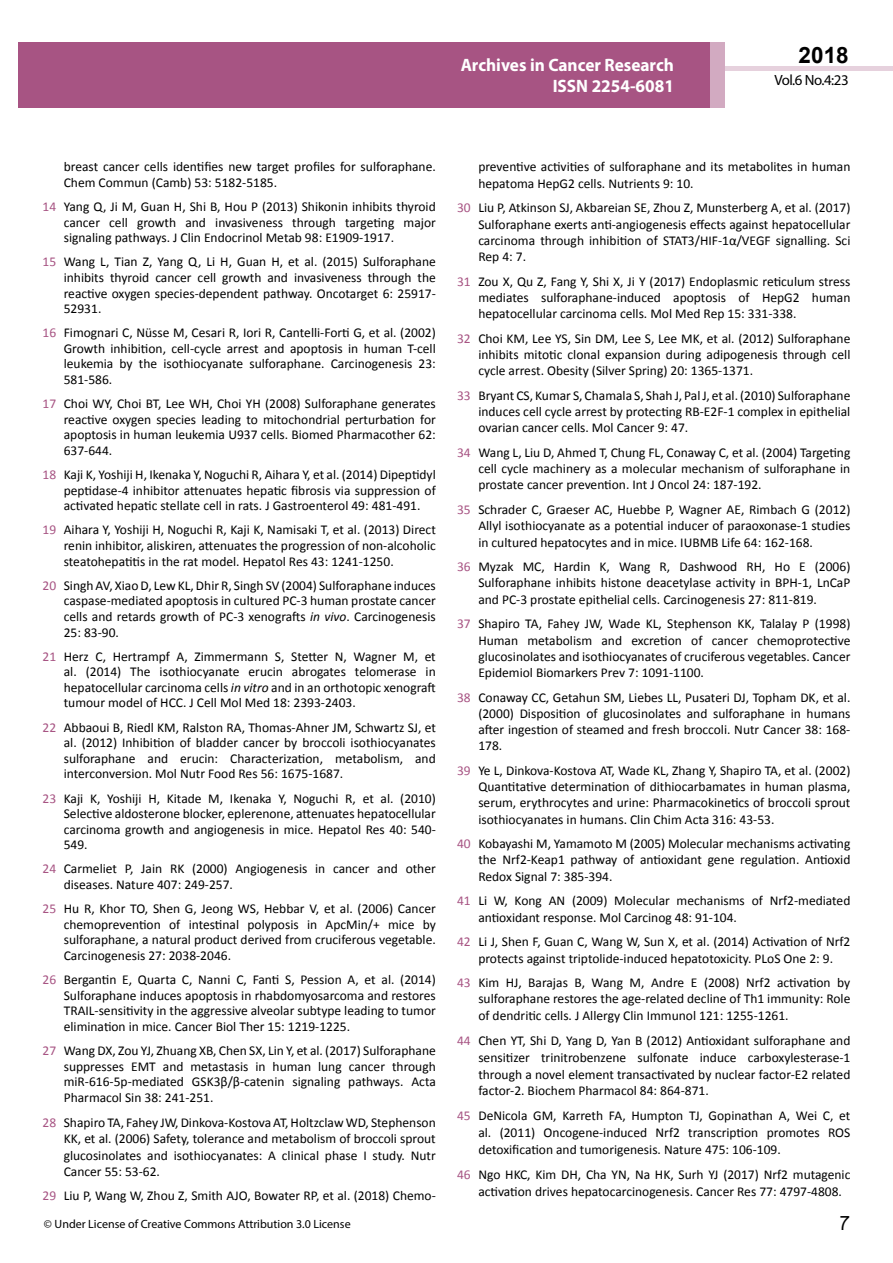
<style>
.page{position:relative;width:893px;height:1263px;background:#fff}
.page>*{position:absolute;margin:0;border:0;box-sizing:border-box;transform-origin:0 0}
.t1{font:25.5px "Tunga";color:#000}
.t2{font:700 22.5px "Arial";color:#000}
.t3{font:700 18px/21.6px "Myriad Pro";color:#fff;text-align:right;scale:.96 1}
.t4{font:14.85px "Myriad Pro";letter-spacing:-.03em;color:#000}
.t5{font:13.5px/15.6px "Calibri";color:#000;text-align:justify}
.t6{font:12px "Myriad Pro";color:#000}
.s1{color:#a75483}
.s2{font-style:italic}
</style>
<div class="page">
<div style="left:722px;top:66px;width:171px;height:5px;background:#e6d1dd"></div>
<div style="left:710px;top:42px;width:15px;height:66px;background:#d2aac1"></div>
<div style="left:19px;top:42px;width:691px;height:66px;background:#a75483"></div>
<h3 class="t3" style="left:461px;top:53px;width:224px">Archives in Cancer Research<br>ISSN 2254-6081</h3>
<h2 class="t2" style="left:799px;top:40px;width:52px">2018</h2>
<p class="t4" style="left:774px;top:71px;width:76px">Vol.6 No.4:23</p>
<p class="t5" style="left:64px;top:159px;width:374px">breast cancer cells identifies new target profiles for sulforaphane.<br>Chem Commun (Camb) 53: 5182-5185.</p>
<p class="t5" style="left:64px;top:199px;width:374px;text-indent:-21px"><span class="s1">14</span> Yang Q, Ji M, Guan H, Shi B, Hou P (2013) Shikonin inhibits thyroid cancer cell growth and invasiveness through targeting major signaling pathways. J Clin Endocrinol Metab 98: E1909-1917.</p>
<p class="t5" style="left:64px;top:254px;width:374px;text-indent:-21px"><span class="s1">15</span> Wang L, Tian Z, Yang Q, Li H, Guan H, et al. (2015) Sulforaphane inhibits thyroid cancer cell growth and invasiveness through the reactive oxygen species-dependent pathway. Oncotarget 6: 25917- 52931.</p>
<p class="t5" style="left:64px;top:325px;width:374px;text-indent:-21px"><span class="s1">16</span> Fimognari C, Nüsse M, Cesari R, Iori R, Cantelli-Forti G, et al. (2002)<br>Growth inhibition, cell-cycle arrest and apoptosis in human T-cell leukemia by the isothiocyanate sulforaphane. Carcinogenesis 23:<br>581-586.</p>
<p class="t5" style="left:64px;top:396px;width:374px;text-indent:-21px"><span class="s1">17</span> Choi WY, Choi BT, Lee WH, Choi YH (2008) Sulforaphane generates reactive oxygen species leading to mitochondrial perturbation for apoptosis in human leukemia U937 cells. Biomed Pharmacother 62:<br>637-644.</p>
<p class="t5" style="left:64px;top:467px;width:374px;text-indent:-21px"><span class="s1">18</span> Kaji K, Yoshiji H, Ikenaka Y, Noguchi R, Aihara Y, et al. (2014) Dipeptidyl peptidase-4 inhibitor attenuates hepatic fibrosis via suppression of activated hepatic stellate cell in rats. J Gastroenterol 49: 481-491.</p>
<p class="t5" style="left:64px;top:522px;width:374px;text-indent:-21px"><span class="s1">19</span> Aihara Y, Yoshiji H, Noguchi R, Kaji K, Namisaki T, et al. (2013) Direct renin inhibitor, aliskiren, attenuates the progression of non-alcoholic steatohepatitis in the rat model. Hepatol Res 43: 1241-1250.</p>
<p class="t5" style="left:64px;top:577px;width:374px;text-indent:-21px"><span class="s1">20</span> Singh AV, Xiao D, Lew KL, Dhir R, Singh SV (2004) Sulforaphane induces caspase-mediated apoptosis in cultured PC-3 human prostate cancer cells and retards growth of PC-3 xenografts <span class="s2">in vivo</span>. Carcinogenesis 25: 83-90.</p>
<p class="t5" style="left:64px;top:648px;width:374px;text-indent:-21px"><span class="s1">21</span> Herz C, Hertrampf A, Zimmermann S, Stetter N, Wagner M, et al. (2014) The isothiocyanate erucin abrogates telomerase in hepatocellular carcinoma cells <span class="s2">in vitro</span> and in an orthotopic xenograft tumour model of HCC. J Cell Mol Med 18: 2393-2403.</p>
<p class="t5" style="left:64px;top:719px;width:374px;text-indent:-21px"><span class="s1">22</span> Abbaoui B, Riedl KM, Ralston RA, Thomas-Ahner JM, Schwartz SJ, et al. (2012) Inhibition of bladder cancer by broccoli isothiocyanates sulforaphane and erucin: Characterization, metabolism, and interconversion. Mol Nutr Food Res 56: 1675-1687.</p>
<p class="t5" style="left:64px;top:790px;width:374px;text-indent:-21px"><span class="s1">23</span> Kaji K, Yoshiji H, Kitade M, Ikenaka Y, Noguchi R, et al. (2010)<br>Selective aldosterone blocker, eplerenone, attenuates hepatocellular carcinoma growth and angiogenesis in mice. Hepatol Res 40: 540- 549.</p>
<p class="t5" style="left:64px;top:861px;width:374px;text-indent:-21px"><span class="s1">24</span> Carmeliet P, Jain RK (2000) Angiogenesis in cancer and other diseases. Nature 407: 249-257.</p>
<p class="t5" style="left:64px;top:901px;width:374px;text-indent:-21px"><span class="s1">25</span> Hu R, Khor TO, Shen G, Jeong WS, Hebbar V, et al. (2006) Cancer chemoprevention of intestinal polyposis in ApcMin/+ mice by sulforaphane, a natural product derived from cruciferous vegetable.<br>Carcinogenesis 27: 2038-2046.</p>
<p class="t5" style="left:64px;top:972px;width:374px;text-indent:-21px"><span class="s1">26</span> Bergantin E, Quarta C, Nanni C, Fanti S, Pession A, et al. (2014)<br>Sulforaphane induces apoptosis in rhabdomyosarcoma and restores TRAIL-sensitivity in the aggressive alveolar subtype leading to tumor elimination in mice. Cancer Biol Ther 15: 1219-1225.</p>
<p class="t5" style="left:64px;top:1043px;width:374px;text-indent:-21px"><span class="s1">27</span> Wang DX, Zou YJ, Zhuang XB, Chen SX, Lin Y, et al. (2017) Sulforaphane suppresses EMT and metastasis in human lung cancer through miR-616-5p-mediated GSK3β/β-catenin signaling pathways. Acta Pharmacol Sin 38: 241-251.</p>
<p class="t5" style="left:64px;top:1114px;width:374px;line-height:16.2px;text-indent:-21px"><span class="s1">28</span> Shapiro TA, Fahey JW, Dinkova-Kostova AT, Holtzclaw WD, Stephenson KK, et al. (2006) Safety, tolerance and metabolism of broccoli sprout glucosinolates and isothiocyanates: A clinical phase I study. Nutr Cancer 55: 53-62.</p>
<p class="t5" style="left:43px;top:1188px;width:395px"><span class="s1">29</span> Liu P, Wang W, Zhou Z, Smith AJO, Bowater RP, et al. (2018) Chemo-</p>
<p class="t5" style="left:478px;top:159px;width:374px;line-height:16.2px">preventive activities of sulforaphane and its metabolites in human hepatoma HepG2 cells. Nutrients 9: 10.</p>
<p class="t5" style="left:478px;top:200px;width:374px;line-height:16.2px;text-indent:-21px"><span class="s1">30</span> Liu P, Atkinson SJ, Akbareian SE, Zhou Z, Munsterberg A, et al. (2017)<br>Sulforaphane exerts anti-angiogenesis effects against hepatocellular carcinoma through inhibition of STAT3/HIF-1α/VEGF signalling. Sci Rep 4: 7.</p>
<p class="t5" style="left:478px;top:273px;width:374px;line-height:16.2px;text-indent:-21px"><span class="s1">31</span> Zou X, Qu Z, Fang Y, Shi X, Ji Y (2017) Endoplasmic reticulum stress mediates sulforaphane-induced apoptosis of HepG2 human hepatocellular carcinoma cells. Mol Med Rep 15: 331-338.</p>
<p class="t5" style="left:478px;top:330px;width:374px;line-height:16.2px;text-indent:-21px"><span class="s1">32</span> Choi KM, Lee YS, Sin DM, Lee S, Lee MK, et al. (2012) Sulforaphane inhibits mitotic clonal expansion during adipogenesis through cell cycle arrest. Obesity (Silver Spring) 20: 1365-1371.</p>
<p class="t5" style="left:478px;top:387px;width:374px;line-height:16.2px;text-indent:-21px"><span class="s1">33</span> Bryant CS, Kumar S, Chamala S, Shah J, Pal J, et al. (2010) Sulforaphane induces cell cycle arrest by protecting RB-E2F-1 complex in epithelial ovarian cancer cells. Mol Cancer 9: 47.</p>
<p class="t5" style="left:478px;top:444px;width:374px;line-height:16.2px;text-indent:-21px"><span class="s1">34</span> Wang L, Liu D, Ahmed T, Chung FL, Conaway C, et al. (2004) Targeting cell cycle machinery as a molecular mechanism of sulforaphane in prostate cancer prevention. Int J Oncol 24: 187-192.</p>
<p class="t5" style="left:478px;top:502px;width:374px;line-height:16.2px;text-indent:-21px"><span class="s1">35</span> Schrader C, Graeser AC, Huebbe P, Wagner AE, Rimbach G (2012)<br>Allyl isothiocyanate as a potential inducer of paraoxonase-1 studies in cultured hepatocytes and in mice. IUBMB Life 64: 162-168.</p>
<p class="t5" style="left:478px;top:559px;width:374px;line-height:16.2px;text-indent:-21px"><span class="s1">36</span> Myzak MC, Hardin K, Wang R, Dashwood RH, Ho E (2006)<br>Sulforaphane inhibits histone deacetylase activity in BPH-1, LnCaP and PC-3 prostate epithelial cells. Carcinogenesis 27: 811-819.</p>
<p class="t5" style="left:478px;top:616px;width:374px;line-height:16.2px;text-indent:-21px"><span class="s1">37</span> Shapiro TA, Fahey JW, Wade KL, Stephenson KK, Talalay P (1998)<br>Human metabolism and excretion of cancer chemoprotective glucosinolates and isothiocyanates of cruciferous vegetables. Cancer Epidemiol Biomarkers Prev 7: 1091-1100.</p>
<p class="t5" style="left:478px;top:689px;width:374px;line-height:16.2px;text-indent:-21px"><span class="s1">38</span> Conaway CC, Getahun SM, Liebes LL, Pusateri DJ, Topham DK, et al. (2000) Disposition of glucosinolates and sulforaphane in humans after ingestion of steamed and fresh broccoli. Nutr Cancer 38: 168- 178.</p>
<p class="t5" style="left:478px;top:762px;width:374px;line-height:16.2px;text-indent:-21px"><span class="s1">39</span> Ye L, Dinkova-Kostova AT, Wade KL, Zhang Y, Shapiro TA, et al. (2002)<br>Quantitative determination of dithiocarbamates in human plasma, serum, erythrocytes and urine: Pharmacokinetics of broccoli sprout isothiocyanates in humans. Clin Chim Acta 316: 43-53.</p>
<p class="t5" style="left:478px;top:836px;width:374px;line-height:16.2px;text-indent:-21px"><span class="s1">40</span> Kobayashi M, Yamamoto M (2005) Molecular mechanisms activating the Nrf2-Keap1 pathway of antioxidant gene regulation. Antioxid Redox Signal 7: 385-394.</p>
<p class="t5" style="left:478px;top:893px;width:374px;line-height:16.2px;text-indent:-21px"><span class="s1">41</span> Li W, Kong AN (2009) Molecular mechanisms of Nrf2-mediated antioxidant response. Mol Carcinog 48: 91-104.</p>
<p class="t5" style="left:457px;top:934px;width:395px;line-height:16.2px;text-align:center"><span class="s1">42</span> Li J, Shen F, Guan C, Wang W, Sun X, et al. (2014) Activation of Nrf2 protects against triptolide-induced hepatotoxicity. PLoS One 2: 9.</p>
<p class="t5" style="left:478px;top:974px;width:374px;line-height:16.4px;text-indent:-21px"><span class="s1">43</span> Kim HJ, Barajas B, Wang M, Andre E (2008) Nrf2 activation by sulforaphane restores the age-related decline of Th1 immunity: Role of dendritic cells. J Allergy Clin Immunol 121: 1255-1261.</p>
<p class="t5" style="left:478px;top:1032px;width:374px;line-height:16.6px;text-indent:-21px"><span class="s1">44</span> Chen YT, Shi D, Yang D, Yan B (2012) Antioxidant sulforaphane and sensitizer trinitrobenzene sulfonate induce carboxylesterase-1 through a novel element transactivated by nuclear factor-E2 related factor-2. Biochem Pharmacol 84: 864-871.</p>
<p class="t5" style="left:478px;top:1107px;width:374px;line-height:16.8px;text-indent:-21px"><span class="s1">45</span> DeNicola GM, Karreth FA, Humpton TJ, Gopinathan A, Wei C, et al. (2011) Oncogene-induced Nrf2 transcription promotes ROS detoxification and tumorigenesis. Nature 475: 106-109.</p>
<p class="t5" style="left:478px;top:1166px;width:374px;line-height:16.8px;text-indent:-21px"><span class="s1">46</span> Ngo HKC, Kim DH, Cha YN, Na HK, Surh YJ (2017) Nrf2 mutagenic activation drives hepatocarcinogenesis. Cancer Res 77: 4797-4808.</p>
<p class="t6" style="left:44px;top:1217px;width:308px">© Under License of Creative Commons Attribution 3.0 License</p>
<h1 class="t1" style="left:839px;top:1206px;width:11px">7</h1>
</div>
